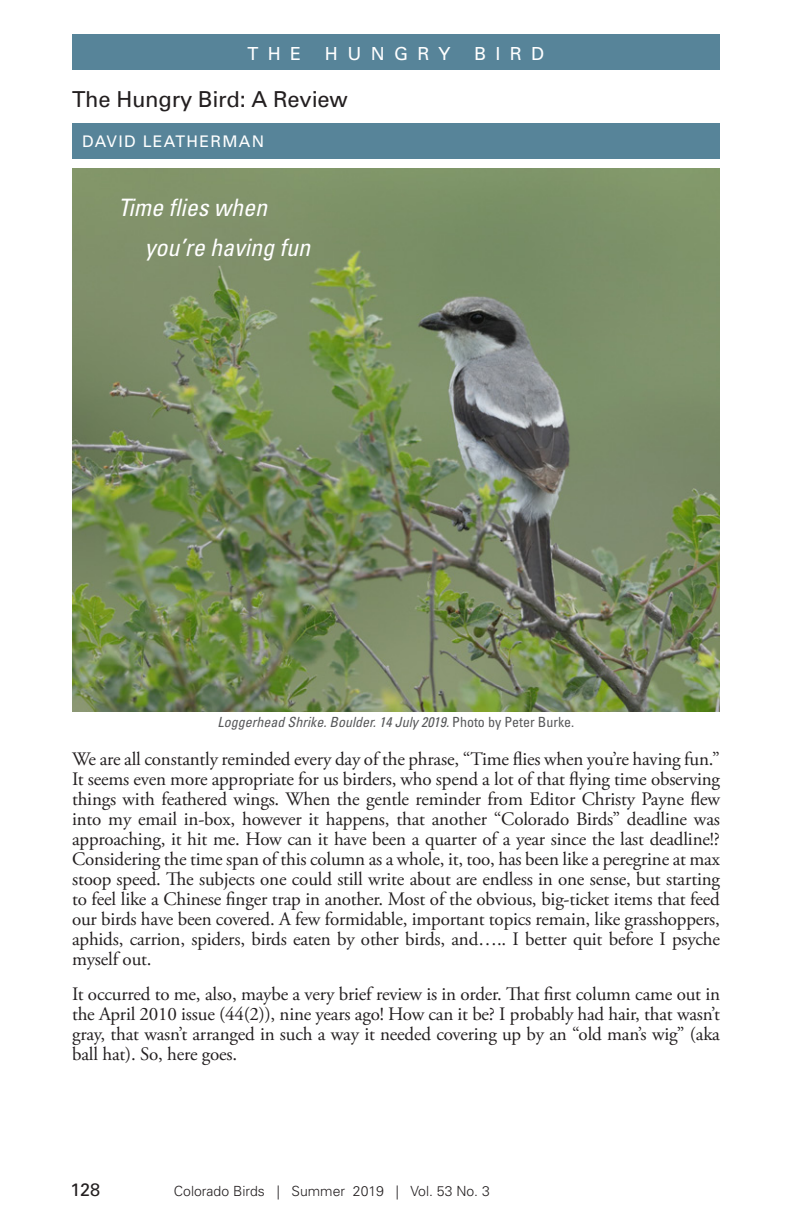
<style>
.page{position:relative;width:792px;height:1224px;background:#fff}
.page>*{position:absolute;margin:0;border:0;box-sizing:border-box;transform-origin:0 0}
.Photo_Caption-Center{font:italic condensed 24px/40px "Univers";color:#fff}
.Header_2_-_Article_T{font:22px "Univers";letter-spacing:-.01em;color:#231f20}
.BODY{font:19px/20px "Adobe Garamond Pro";letter-spacing:-.01em;color:#231f20;text-align:justify}
.Header_1_-_Aqua_Head{font:18px "Univers";letter-spacing:.52em;color:#fff}
.t1{font:18px "Univers";color:#231f20}
.Header_3_-_Author_Be{font:16px "Univers";letter-spacing:.08em;color:#fff}
.Photo_Caption-Center-2{font:italic condensed 14px "Univers";color:#57585a}
.t2{font:300 14px "Univers";color:#231f20}
.s1{font-style:normal}
</style>
<div class="page">
<div style="left:72px;top:123px;width:648px;height:36px;background:#578499"></div>
<div style="left:72px;top:34px;width:648px;height:36px;background:#578499"></div>
<img style="left:72px;top:168px;width:648px;height:543px">
<p class="Header_1_-_Aqua_Head" style="left:248px;top:43px;width:55px">THE</p>
<p class="Header_1_-_Aqua_Head" style="left:325px;top:43px;width:127px">HUNGRY</p>
<p class="Header_2_-_Article_T" style="left:72px;top:86px;width:277px">The Hungry Bird: A Review</p>
<p class="Header_3_-_Author_Be" style="left:82px;top:132px;width:184px">DAVID LEATHERMAN</p>
<p class="Header_1_-_Aqua_Head" style="left:315px;top:43px;width:83px">FROM</p>
<p class="Header_1_-_Aqua_Head" style="left:420px;top:43px;width:126px">THEBIRD</p>
<p class="Header_1_-_Aqua_Head" style="left:497px;top:43px;width:88px">FIELD</p>
<p class="Photo_Caption-Center" style="left:145px;top:187px;width:167px;text-indent:-27px">Time flies when you’re having fun</p>
<p class="Photo_Caption-Center-2" style="left:218px;top:713px;width:358px">Loggerhead Shrike. Boulder. 14 July 2019. <span class="s1">Photo by Peter Burke.</span></p>
<p class="BODY" style="left:72px;top:750px;width:649px">We are all constantly reminded every day of the phrase, “Time flies when you’re having fun.” It seems even more appropriate for us birders, who spend a lot of that flying time observing things with feathered wings. When the gentle reminder from Editor Christy Payne flew into my email in-box, however it happens, that another “Colorado Birds” deadline was approaching, it hit me. How can it have been a quarter of a year since the last deadline!?<br>Considering the time span of this column as a whole, it, too, has been like a peregrine at max stoop speed. The subjects one could still write about are endless in one sense, but starting to feel like a Chinese finger trap in another. Most of the obvious, big-ticket items that feed our birds have been covered. A few formidable, important topics remain, like grasshoppers, aphids, carrion, spiders, birds eaten by other birds, and….. I better quit before I psyche myself out.</p>
<p class="BODY" style="left:72px;top:984px;width:650px">It occurred to me, also, maybe a very brief review is in order. That first column came out in the April 2010 issue (44(2)), nine years ago! How can it be? I probably had hair, that wasn’t gray, that wasn’t arranged in such a way it needed covering up by an “old man’s wig” (aka ball hat). So, here goes.</p>
<p class="t1" style="left:70px;top:1179px;width:32px">128</p>
<p class="t2" style="left:174px;top:1182px;width:317px">Colorado Birds | Summer 2019 | Vol. 53 No. 3</p>
</div>
